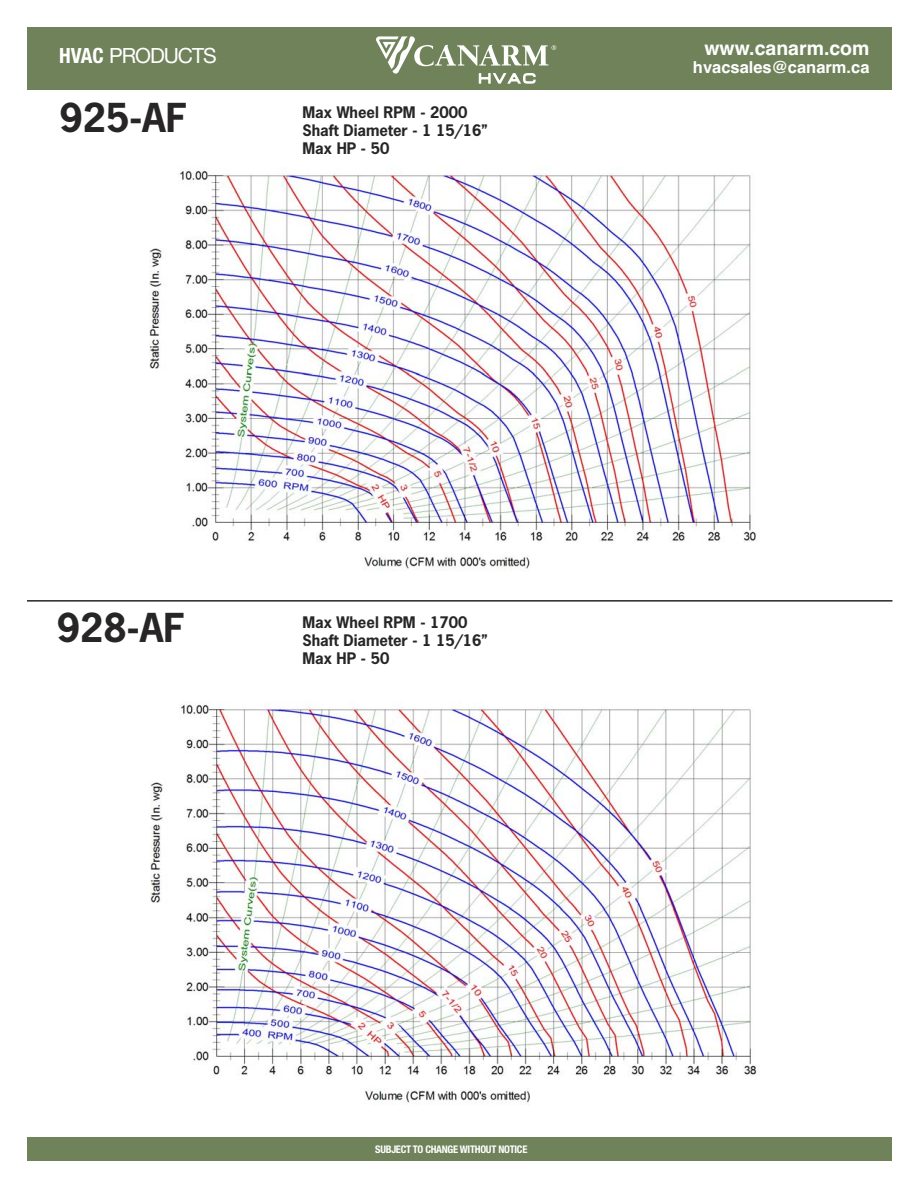
<style>
.page{position:relative;width:918px;height:1188px;background:#fff}
.page>*{position:absolute;margin:0;border:0;box-sizing:border-box;transform-origin:0 0}
.t1{font:700 37.5px "News Gothic";color:#272526}
.t2{font:21px "Helvetica Neue";letter-spacing:-.05em;color:#fff}
.t3{font:700 19.5px "Helvetica";color:#fff}
.t4{font:700 16.5px "Helvetica";color:#fff}
.t5{font:700 15px/18px "News Gothic";color:#272526}
.t6{font:700 condensed 10.5px "Helvetica Neue";letter-spacing:-.025em;color:#fff}
.s1{font-weight:700;font-stretch:condensed}
</style>
<div class="page">
<div style="left:27px;top:27px;width:864px;height:62px;background:#70825a"></div>
<div style="left:27px;top:1138px;width:864px;height:23px;background:#70825a"></div>
<hr style="left:27px;top:600px;width:865px;height:2px;background:#272526">
<img style="left:149px;top:167px;width:608px;height:403px">
<img style="left:150px;top:702px;width:607px;height:402px">
<svg style="left:376px;top:36px;width:180px;height:48px"></svg>
<h2 class="t2" style="left:59px;top:44px;width:159px"><span class="s1">HVAC</span> PRODUCTS</h2>
<h1 class="t1" style="left:59px;top:102px;width:129px">925-AF</h1>
<p class="t5" style="left:303px;top:104px;width:187px">Max Wheel RPM - 2000<br>Shaft Diameter - 1 15/16”<br>Max HP - 50</p>
<h1 class="t1" style="left:57px;top:612px;width:129px">928-AF</h1>
<p class="t5" style="left:302px;top:614px;width:187px">Max Wheel RPM - 1700<br>Shaft Diameter - 1 15/16”<br>Max HP - 50</p>
<h3 class="t3" style="left:704px;top:41px;width:167px">www.canarm.com</h3>
<p class="t4" style="left:693px;top:62px;width:178px">hvacsales@canarm.ca</p>
<p class="t6" style="left:375px;top:1143px;width:154px">SUBJECT TO CHANGE WITHOUT NOTICE</p>
</div>
